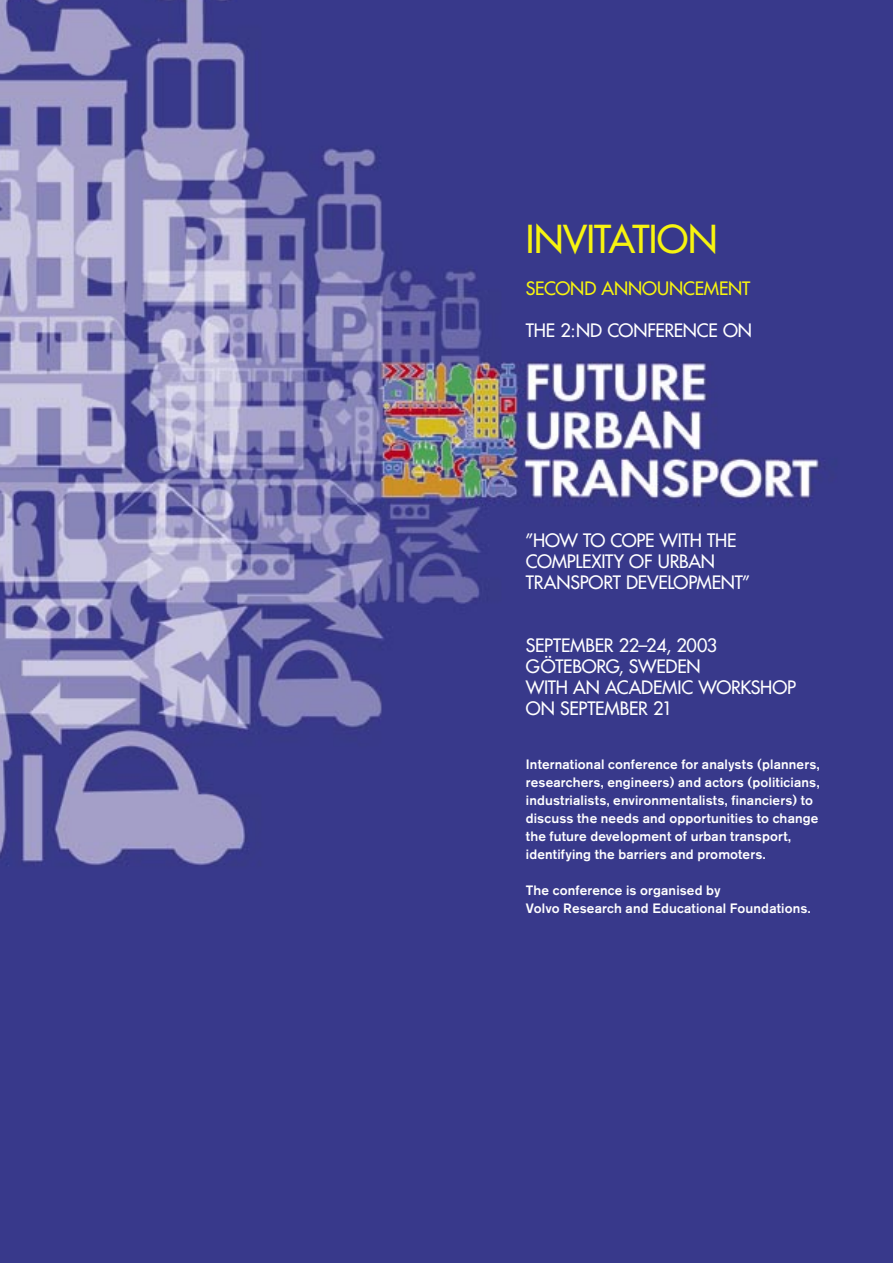
<style>
.page{position:relative;width:893px;height:1263px;background:#fff}
.page>*{position:absolute;margin:0;border:0;box-sizing:border-box;transform-origin:0 0}
.t1{font:37.5px "Futura";letter-spacing:-.02em;color:#f7f410}
.t2{font:18px/21px "Futura";letter-spacing:-.015em;color:#fff}
.t3{font:18px "Futura";letter-spacing:-.01em;color:#f7f410}
.t4{font:500 13.5px/18px "Volvo Sans";letter-spacing:.01em;color:#fff}
</style>
<div class="page">
<img style="left:0;top:0;width:893px;height:1263px">
<p class="t1" style="left:526px;top:216px;width:193px">INVITATION</p>
<p class="t3" style="left:526px;top:277px;width:226px">SECOND ANNOUNCEMENT</p>
<p class="t2" style="left:526px;top:320px;width:228px">THE 2:ND CONFERENCE ON</p>
<p class="t2" style="left:526px;top:530px;width:212px">”HOW TO COPE WITH THE</p>
<p class="t2" style="left:526px;top:551px;width:191px">COMPLEXITY OF URBAN</p>
<p class="t2" style="left:526px;top:572px;width:226px">TRANSPORT DEVELOPMENT”</p>
<p class="t2" style="left:526px;top:635px;width:193px">SEPTEMBER 22–24, 2003<br>GÖTEBORG, SWEDEN</p>
<p class="t2" style="left:526px;top:677px;width:272px">WITH AN ACADEMIC WORKSHOP<br>ON SEPTEMBER 21</p>
<p class="t4" style="left:526px;top:755px;width:295px">International conference for analysts (planners, researchers, engineers) and actors (politicians, industrialists, environmentalists, financiers) to discuss the needs and opportunities to change the future development of urban transport, identifying the barriers and promoters.</p>
<p class="t4" style="left:526px;top:881px;width:196px">The conference is organised by</p>
<p class="t4" style="left:526px;top:899px;width:286px">Volvo Research and Educational Foundations.</p>
</div>
